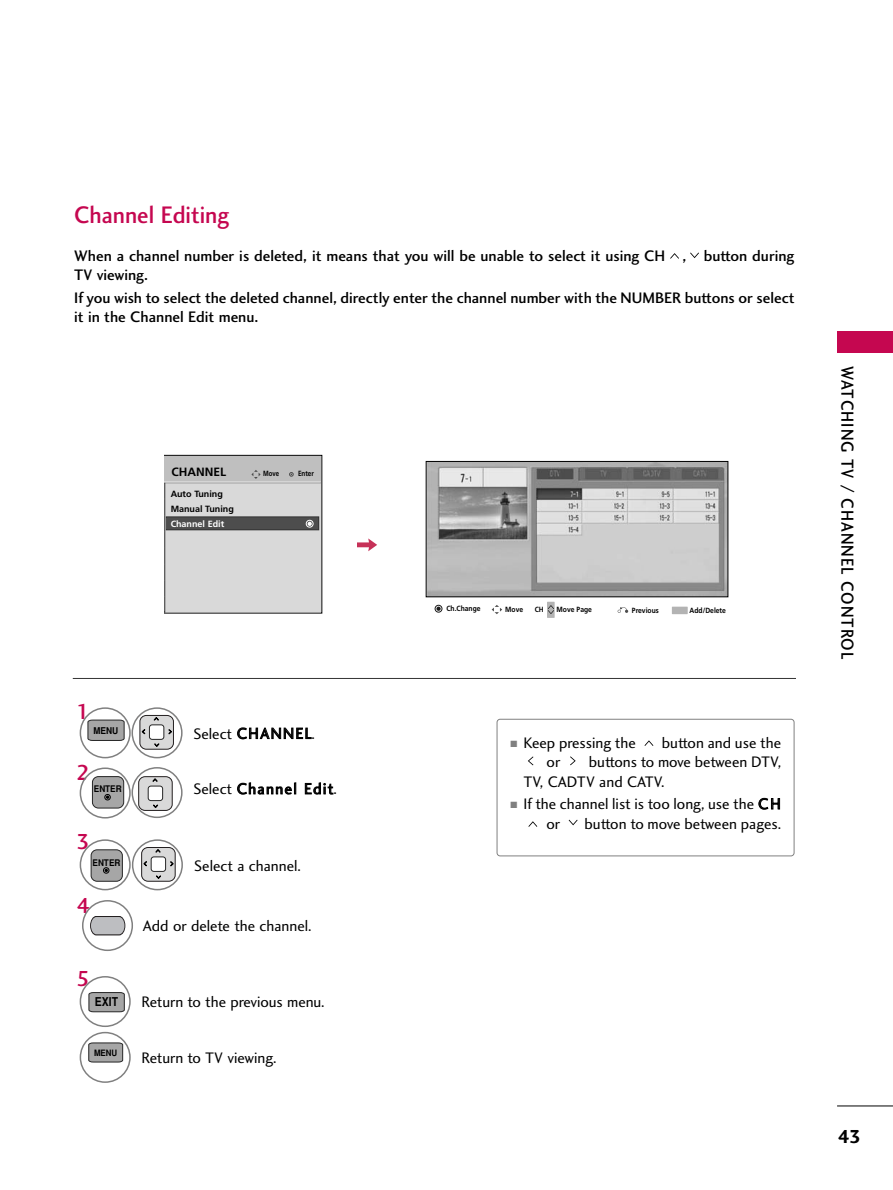
<style>
.page{position:relative;width:893px;height:1190px;background:#fff}
.page>*{position:absolute;margin:0;border:0;box-sizing:border-box;transform-origin:0 0}
.t1{font:24.75px "Charlotte Sans Medium Plain";color:#c50750;scale:.95 1}
.t2{font:22.5px "Charlotte Sans Medium Plain";color:#c50750}
.t3{font:19.5px "Charlotte Sans Bold Plain";color:#000}
.t4{font:18px "Charlotte Sans Medium Plain";letter-spacing:.06em;color:#000;scale:.9 1}
.t5{font:15.75px/19.5px "Charlotte Sans Book Plain";color:#000}
.t6{font:15.75px/19.5px "Charlotte Sans Medium Plain";color:#000}
.t7{font:15.75px "Charlotte Sans Book Plain";letter-spacing:.085em;color:#000}
.t8{font:15.75px "Charlotte Sans Book Plain";letter-spacing:.09em;color:#000}
.t9{font:700 12.15px "Helvetica";color:#000;scale:.85 1}
.t10{font:700 12px "Frutiger";color:#000}
.t11{font:700 9.3px "Helvetica";color:#000;scale:.9 1}
.t12{font:700 9.15px "Helvetica";color:#000;scale:.9 1}
.t13{font:700 9px/15px "Frutiger";letter-spacing:-.005em;color:#000}
.t14{font:700 9px "Frutiger";letter-spacing:-.005em;color:#fff}
.t15{font:700 8.7px "Helvetica";color:#000;scale:.9 1}
.t16{font:700 7.5px "Frutiger";color:#000;scale:.9 1}
.t17{font:700 7.5px "Frutiger";color:#000;scale:.85 1}
.t18{font:700 7.5px "Frutiger";color:#000;scale:.8 1}
.s1{color:#808080}
</style>
<div class="page">
<div style="left:837px;top:332px;width:55px;height:21px;background:#c50750"></div>
<hr style="left:837px;top:1105px;width:55px;height:1px;background:#000">
<hr style="left:73px;top:678px;width:723px;height:1px;background:#333">
<div style="left:91px;top:849px;width:32px;height:32px;background:#a6a6a6;border:1px solid #262626;border-radius:6px"></div>
<svg style="left:103px;top:867px;width:6px;height:6px"></svg>
<div style="left:80px;top:839px;width:51px;height:51px;border:2px solid #808080;border-radius:50%"></div>
<svg style="left:133px;top:841px;width:48px;height:48px"></svg>
<div style="left:141px;top:847px;width:34px;height:34px;background:#d9d9d9;border:1px solid #231f20;border-radius:6px"></div>
<div style="left:151px;top:856px;width:15px;height:15px;background:#fff;border:1px solid #262626;border-radius:3px"></div>
<svg style="left:143px;top:861px;width:4px;height:5px"></svg>
<svg style="left:170px;top:861px;width:4px;height:5px"></svg>
<svg style="left:155px;top:849px;width:6px;height:3px"></svg>
<svg style="left:156px;top:875px;width:5px;height:4px"></svg>
<div style="left:132px;top:839px;width:51px;height:51px;border:2px solid #808080;border-radius:50%"></div>
<svg style="left:690px;top:252px;width:9px;height:6px"></svg>
<svg style="left:670px;top:253px;width:9px;height:6px"></svg>
<img style="left:428px;top:463px;width:298px;height:132px">
<div style="left:426px;top:461px;width:302px;height:136px;border:1px solid #000"></div>
<svg style="left:358px;top:538px;width:19px;height:13px"></svg>
<svg style="left:88px;top:720px;width:36px;height:20px"></svg>
<div style="left:80px;top:707px;width:51px;height:51px;border:2px solid #808080;border-radius:50%"></div>
<div style="left:140px;top:715px;width:34px;height:34px;background:#d9d9d9;border:1px solid #231f20;border-radius:6px"></div>
<div style="left:149px;top:724px;width:15px;height:15px;background:#fff;border:1px solid #262626;border-radius:3px"></div>
<svg style="left:142px;top:729px;width:3px;height:5px"></svg>
<svg style="left:168px;top:729px;width:4px;height:5px"></svg>
<svg style="left:154px;top:717px;width:5px;height:3px"></svg>
<svg style="left:154px;top:743px;width:5px;height:4px"></svg>
<div style="left:131px;top:707px;width:51px;height:51px;border:2px solid #808080;border-radius:50%"></div>
<div style="left:92px;top:776px;width:32px;height:32px;background:#a6a6a6;border:1px solid #262626;border-radius:6px"></div>
<div style="left:104px;top:794px;width:7px;height:6px;border:1px solid #000;border-radius:50%"></div>
<svg style="left:106px;top:795px;width:3px;height:4px"></svg>
<div style="left:80px;top:767px;width:51px;height:51px;border:2px solid #808080;border-radius:50%"></div>
<svg style="left:133px;top:768px;width:48px;height:48px"></svg>
<div style="left:138px;top:776px;width:34px;height:34px;background:#d9d9d9;border:1px solid #231f20;border-radius:6px"></div>
<div style="left:148px;top:786px;width:15px;height:14px;background:#fff;border:1px solid #262626;border-radius:3px"></div>
<svg style="left:152px;top:778px;width:6px;height:4px"></svg>
<svg style="left:153px;top:804px;width:5px;height:4px"></svg>
<div style="left:131px;top:767px;width:51px;height:51px;border:2px solid #808080;border-radius:50%"></div>
<svg style="left:165px;top:455px;width:157px;height:158px;background:#c5c5c5"></svg>
<div style="left:306px;top:520px;width:7px;height:7px;border:1px solid #fff;border-radius:50%"></div>
<svg style="left:436px;top:607px;width:4px;height:3px"></svg>
<div style="left:434px;top:605px;width:8px;height:7px;border:1px solid #1a1a1a;border-radius:50%"></div>
<svg style="left:491px;top:605px;width:11px;height:9px"></svg>
<div style="left:547px;top:602px;width:7px;height:16px;background:#b3b3b3"></div>
<svg style="left:548px;top:605px;width:6px;height:9px"></svg>
<svg style="left:617px;top:607px;width:11px;height:6px"></svg>
<div style="left:672px;top:606px;width:15px;height:8px;background:#b3b3b3"></div>
<svg style="left:90px;top:916px;width:35px;height:19px"></svg>
<div style="left:82px;top:900px;width:51px;height:51px;border:2px solid #808080;border-radius:50%"></div>
<svg style="left:89px;top:992px;width:35px;height:20px"></svg>
<div style="left:80px;top:976px;width:51px;height:51px;border:2px solid #808080;border-radius:50%"></div>
<svg style="left:88px;top:1042px;width:35px;height:20px"></svg>
<div style="left:80px;top:1031px;width:51px;height:51px;border:2px solid #808080;border-radius:50%"></div>
<div style="left:496px;top:719px;width:298px;height:137px;border:1px solid #808080;border-radius:3px"></div>
<svg style="left:568px;top:819px;width:9px;height:6px"></svg>
<svg style="left:528px;top:821px;width:9px;height:6px"></svg>
<svg style="left:570px;top:756px;width:5px;height:9px"></svg>
<svg style="left:528px;top:756px;width:5px;height:9px"></svg>
<svg style="left:644px;top:740px;width:9px;height:6px"></svg>
<h1 class="t1" style="left:74px;top:205px;width:164px">Channel Editing</h1>
<p class="t6" style="left:74px;top:247px;width:721px">When a channel number is deleted, it means that you will be unable to select it using CH , button during<br>TV viewing.</p>
<p class="t6" style="left:74px;top:289px;width:721px">If you wish to select the deleted channel, directly enter the channel number with the NUMBER buttons or select it in the Channel Edit menu.</p>
<p class="t10" style="left:172px;top:467px;width:56px">CHANNEL</p>
<p class="t18" style="left:263px;top:471px;width:22px">Move</p>
<p class="t17" style="left:298px;top:471px;width:20px">Enter</p>
<p class="t13" style="left:171px;top:487px;width:65px">Auto Tuning<br>Manual Tuning</p>
<p class="t14" style="left:171px;top:520px;width:55px">Channel Edit</p>
<h2 class="t2" style="left:76px;top:703px;width:15px">1</h2>
<p class="t11" style="left:94px;top:727px;width:29px">MENU</p>
<h2 class="t2" style="left:76px;top:763px;width:15px">2</h2>
<p class="t8" style="left:193px;top:727px;width:123px">Select CHANNEL.</p>
<p class="t12" style="left:94px;top:786px;width:32px">ENTER</p>
<p class="t7" style="left:193px;top:782px;width:145px">Select Channel Edit.</p>
<h2 class="t2" style="left:76px;top:833px;width:15px">3</h2>
<p class="t12" style="left:93px;top:859px;width:32px">ENTER</p>
<h2 class="t2" style="left:76px;top:897px;width:15px">4</h2>
<h2 class="t2" style="left:76px;top:969px;width:15px">5</h2>
<p class="t5" style="left:194px;top:857px;width:108px">Select a channel.</p>
<p class="t5" style="left:143px;top:917px;width:170px">Add or delete the channel.</p>
<p class="t9" style="left:95px;top:997px;width:29px">EXIT</p>
<p class="t5" style="left:141px;top:993px;width:185px">Return to the previous menu.</p>
<p class="t15" style="left:94px;top:1049px;width:27px">MENU</p>
<p class="t5" style="left:141px;top:1049px;width:137px">Return to TV viewing.</p>
<p class="t16" style="left:446px;top:606px;width:39px">Ch.Change</p>
<p class="t16" style="left:505px;top:606px;width:21px">Move</p>
<p class="t16" style="left:534px;top:606px;width:11px">CH</p>
<p class="t16" style="left:556px;top:606px;width:41px">Move Page</p>
<p class="t16" style="left:632px;top:607px;width:31px">Previous</p>
<p class="t16" style="left:689px;top:607px;width:42px">Add/Delete</p>
<p class="t5" style="left:510px;top:734px;width:127px"><span class="s1">■</span> Keep pressing the</p>
<p class="t5" style="left:662px;top:734px;width:121px">button and use the</p>
<p class="t5" style="left:546px;top:753px;width:15px">or</p>
<p class="t5" style="left:523px;top:753px;width:259px;text-indent:65px">buttons to move between DTV,<br>TV, CADTV and CATV.</p>
<p class="t5" style="left:546px;top:795px;width:236px;text-indent:-36px"><span class="s1">■</span> If the channel list is too long, use the CH or</p>
<p class="t5" style="left:584px;top:815px;width:198px">button to move between pages.</p>
<p class="t4" style="left:854px;top:366px;width:326px;rotate:90deg">WATCHING TV / CHANNEL CONTROL</p>
<p class="t3" style="left:837px;top:1128px;width:25px">43</p>
</div>
